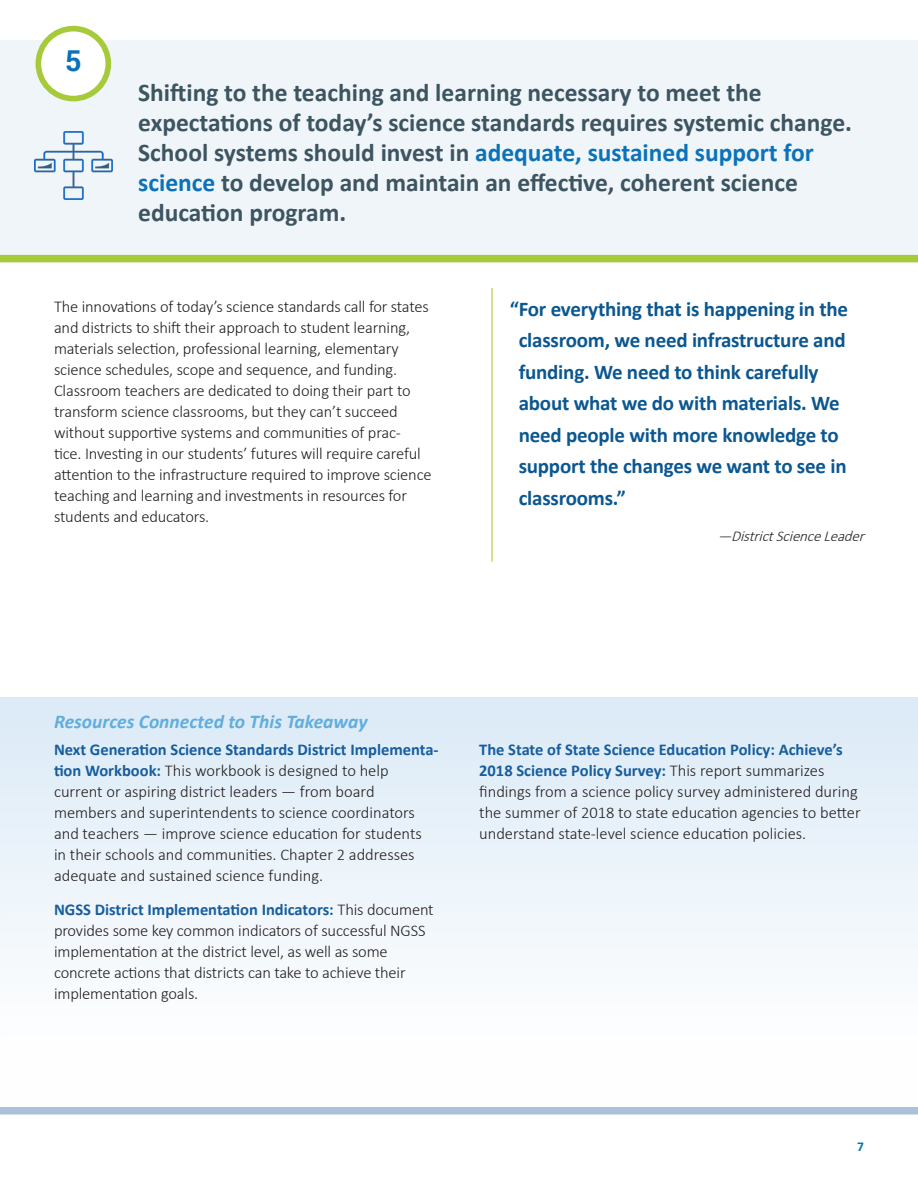
<style>
.page{position:relative;width:918px;height:1188px;background:#fff}
.page>*{position:absolute;margin:0;border:0;box-sizing:border-box;transform-origin:0 0}
.t1{font:700 28.8px "Roboto";color:#0b72ba}
.Strategy{font:700 25.5px/30px "Calibri";color:#3d5461}
.t2{font:700 21px/31.5px "Calibri";letter-spacing:-.01em;color:#0b5790}
.t3{font:italic 700 19.5px "Calibri";color:#61addf}
.t4{font:300 16.5px/21px "Calibri";letter-spacing:-.01em;color:#231f20}
.t5{font:italic 300 15px "Calibri";color:#231f20}
.t6{font:700 13.5px "Calibri";color:#0b72ba}
.s1{color:#0b72ba}
.s2{font-weight:700;color:#175d9e}
</style>
<div class="page">
<div style="left:0;top:698px;width:918px;height:416px;background:linear-gradient(to bottom,#dbebf7,#fff)"></div>
<svg style="left:0;top:697px;width:1px;height:418px"></svg>
<div style="left:0;top:41px;width:918px;height:216px;background:#eff5f8"></div>
<div style="left:0;top:255px;width:918px;height:7px;background:#a6ca39"></div>
<div style="left:38px;top:29px;width:70px;height:70px;background:#fff;border-radius:50%"></div>
<div style="left:36px;top:26px;width:75px;height:75px;border:6px solid #a6ca39;border-radius:50%"></div>
<div style="left:0;top:1107px;width:918px;height:7px;background:#aac1da"></div>
<img style="left:35px;top:132px;width:77px;height:67px">
<p class="t1" style="left:65px;top:40px;width:18px">5</p>
<p class="Strategy" style="left:138px;top:77px;width:715px">Shifting to the teaching and learning necessary to meet the expectations of today’s science standards requires systemic change.<br>School systems should invest in <span class="s1">adequate, sustained support for science</span> to develop and maintain an effective, coherent science education program.</p>
<p class="t4" style="left:54px;top:296px;width:379px">The innovations of today’s science standards call for states and districts to shift their approach to student learning, materials selection, professional learning, elementary science schedules, scope and sequence, and funding.<br>Classroom teachers are dedicated to doing their part to transform science classrooms, but they can’t succeed without supportive systems and communities of prac&shy;tice. Investing in our students’ futures will require careful attention to the infrastructure required to improve science teaching and learning and investments in resources for students and educators.</p>
<p class="t2" style="left:519px;top:293px;width:331px;text-indent:-9px">“For everything that is happening in the classroom, we need infrastructure and funding. We need to think carefully about what we do with materials. We need people with more knowledge to support the changes we want to see in classrooms.”</p>
<p class="t5" style="left:718px;top:527px;width:152px">—DistrictScienceLeader</p>
<p class="t3" style="left:54px;top:709px;width:315px">Resources Connected to This Takeaway</p>
<p class="t4" style="left:54px;top:738px;width:386px"><span class="s2">Next Generation Science Standards District Implementa&shy;tion Workbook:</span> This workbook is designed to help current or aspiring district leaders — from board members and superintendents to science coordinators and teachers — improve science education for students<br>in their schools and communities. Chapter 2 addresses adequate and sustained science funding.</p>
<p class="t4" style="left:54px;top:898px;width:381px"><span class="s2">NGSS District Implementation Indicators:</span> This document provides some key common indicators of successful NGSS implementation at the district level, as well as some concrete actions that districts can take to achieve their implementation goals.</p>
<p class="t4" style="left:479px;top:738px;width:383px"><span class="s2">The State of State Science Education Policy: Achieve’s 2018 Science Policy Survey:</span> This report summarizes findings from a science policy survey administered during the summer of 2018 to state education agencies to better understand state-level science education policies.</p>
<p class="t6" style="left:857px;top:1137px;width:8px">7</p>
</div>
